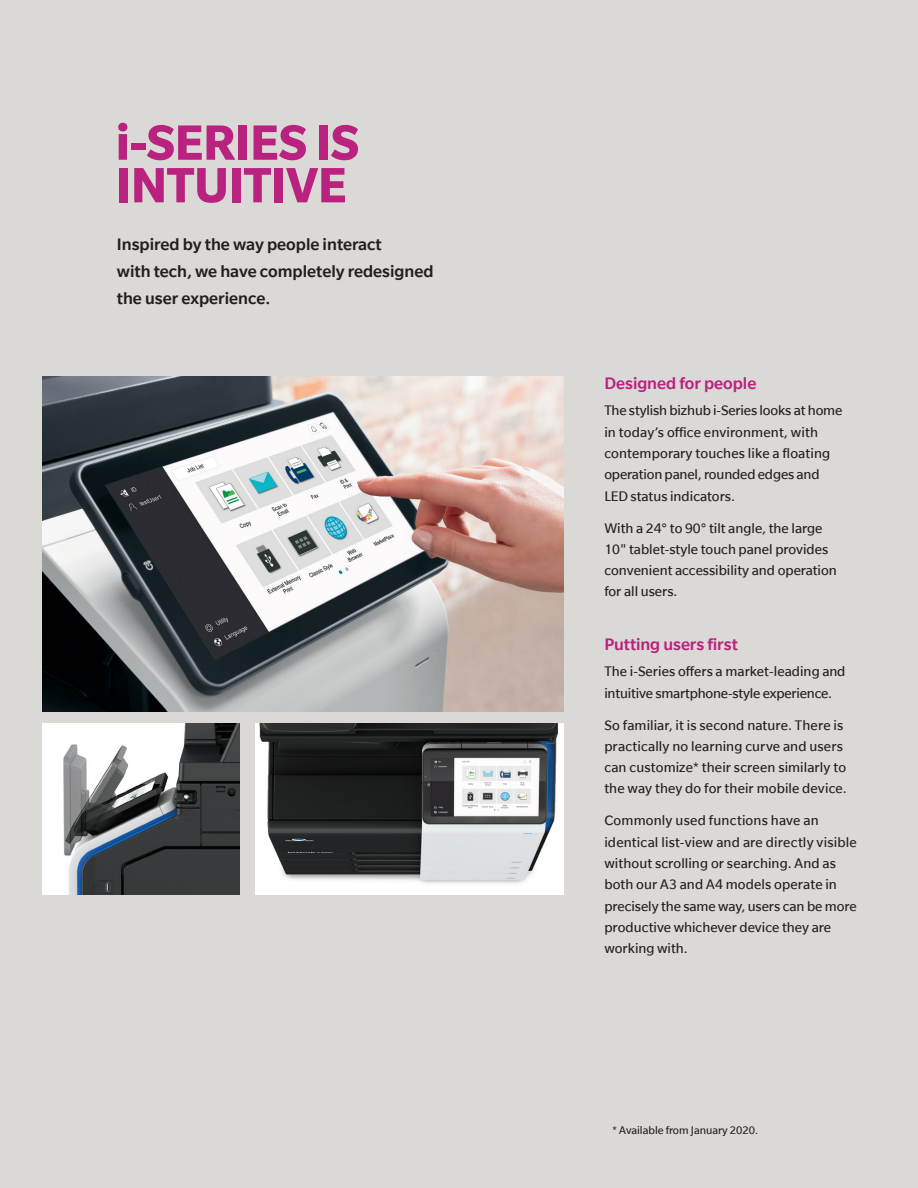
<style>
.page{position:relative;width:918px;height:1188px;background:#dad9d6}
.page>*{position:absolute;margin:0;border:0;box-sizing:border-box;transform-origin:0 0}
.Brochure_Head_Bold_3{font:700 54px/42.6px "Slate";letter-spacing:-.01em;color:#ba2280}
.Brochure_Intro_Med_1{font:500 18px/26.7px "Slate";color:#231f20}
.Brochure_Copyhead_Me{font:500 18px "Slate";letter-spacing:-.005em;color:#ba2280}
.Brochure_Copy_Reg_10{font:15px/21.3px "Slate";color:#231f20}
.Brochure_Page_Reg_8{font:12px "Slate";color:#231f20}
</style>
<div class="page">
<img style="left:42px;top:724px;width:198px;height:171px">
<img style="left:43px;top:377px;width:520px;height:334px">
<img style="left:255px;top:724px;width:308px;height:170px">
<p class="Brochure_Head_Bold_3" style="left:116px;top:121px;width:245px">i-SERIES IS<br>INTUITIVE</p>
<p class="Brochure_Intro_Med_1" style="left:117px;top:231px;width:318px">Inspired by the way people interact<br>with tech, we have completely redesigned the user experience.</p>
<p class="Brochure_Copyhead_Me" style="left:604px;top:374px;width:154px">Designed for people</p>
<p class="Brochure_Copy_Reg_10" style="left:604px;top:400px;width:240px">The stylish bizhub i-Series looks at home in today’s office environment, with contemporary touches like a floating operation panel, rounded edges and LED status indicators.</p>
<p class="Brochure_Copy_Reg_10" style="left:604px;top:517px;width:234px">With a 24° to 90° tilt angle, the large<br>10" tablet-style touch panel provides convenient accessibility and operation for all users.</p>
<p class="Brochure_Copyhead_Me" style="left:604px;top:635px;width:135px">Putting users first</p>
<p class="Brochure_Copy_Reg_10" style="left:604px;top:661px;width:243px">The i-Series offers a market-leading and intuitive smartphone-style experience.</p>
<p class="Brochure_Copy_Reg_10" style="left:604px;top:714px;width:244px">So familiar, it is second nature. There is practically no learning curve and users can customize* their screen similarly to the way they do for their mobile device.</p>
<p class="Brochure_Copy_Reg_10" style="left:604px;top:810px;width:254px">Commonly used functions have an identical list-view and are directly visible without scrolling or searching. And as both our A3 and A4 models operate in precisely the same way, users can be more productive whichever device they are working with.</p>
<p class="Brochure_Page_Reg_8" style="left:612px;top:1124px;width:148px">* Available from January 2020.</p>
</div>
